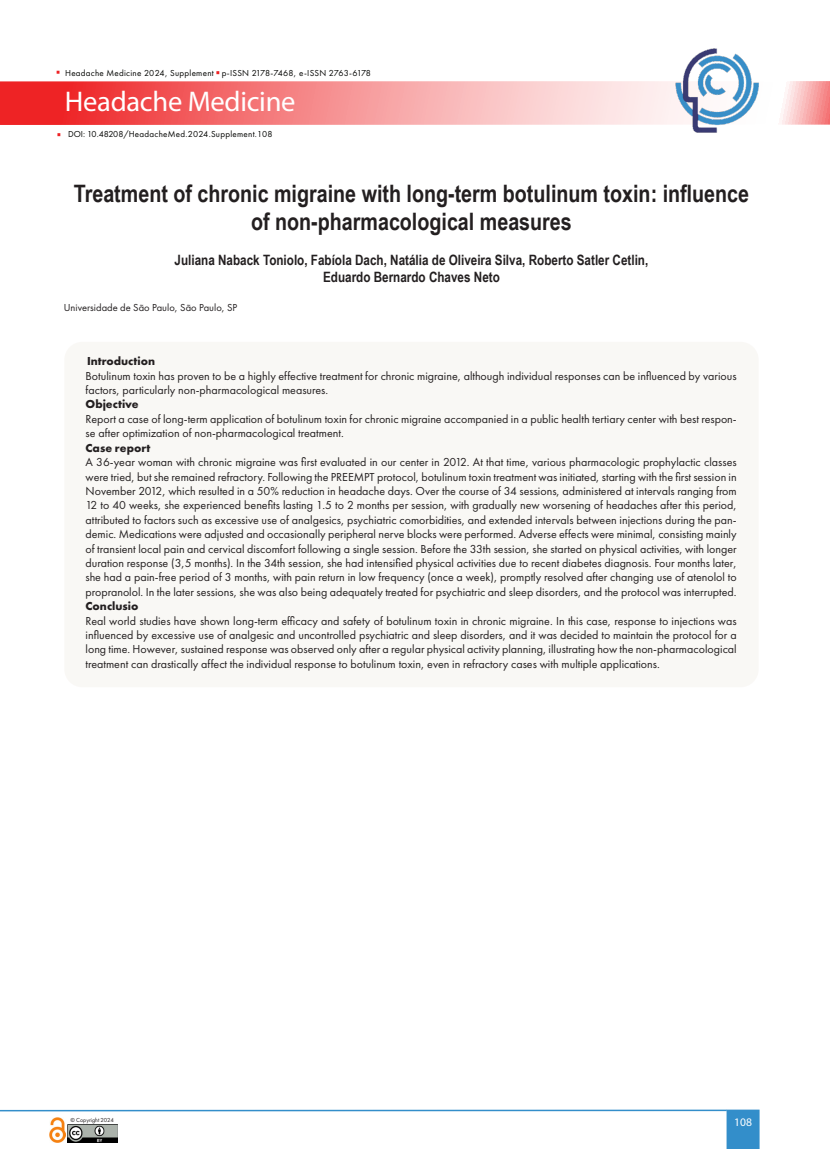
<style>
.page{position:relative;width:830px;height:1149px;background:#fff}
.page>*{position:absolute;margin:0;border:0;box-sizing:border-box;transform-origin:0 0}
.t1{font:28.5px "Myriad Pro";letter-spacing:-.01em;color:#fff}
.t2{font:700 24px/28.8px "Arial Narrow";color:#231f20;text-align:center}
.t3{font:700 14.25px "Arial Narrow";color:#231f20}
.t4{font:12px/14.4px "Futura PT";color:#231f20}
.t5{font:700 12px "Futura PT";color:#231f20}
.t6{font:11.55px "Myriad Pro";color:#fff}
.t7{font:10.5px "Futura PT";color:#231f20}
.t8{font:9px "Futura PT";letter-spacing:.03em;color:#040503}
.t9{font:6px "Futura PT";letter-spacing:-.005em;color:#231f20}
.s1{font-style:inherit}
</style>
<div class="page">
<svg style="left:0;top:81px;width:829px;height:44px;background:#f69394"></svg>
<svg style="left:726px;top:1109px;width:33px;height:39px"></svg>
<hr style="left:0;top:1109px;width:726px;height:1px;background:#338eca">
<img style="left:67px;top:1124px;width:50px;height:18px">
<img style="left:49px;top:1117px;width:17px;height:25px">
<img style="left:674px;top:48px;width:85px;height:85px">
<div style="left:64px;top:342px;width:694px;height:345px;background:#f9f8f5;border-radius:18px"></div>
<p class="t8" style="left:65px;top:67px;width:307px">Headache Medicine 2024, Supplement p-ISSN 2178-7468, e-ISSN 2763-6178</p>
<h1 class="t1" style="left:65px;top:84px;width:232px">Headache Medicine</h1>
<p class="t8" style="left:68px;top:128px;width:206px"><span class="s1">DOI: 10.48208/</span>HeadacheMed.2024.Supplement.108</p>
<p class="t2" style="left:74px;top:177px;width:676px">Treatment of chronic migraine with long-term botulinum toxin: influence of non-pharmacological measures</p>
<p class="t3" style="left:174px;top:249px;width:475px">Juliana Naback Toniolo, Fabíola Dach, Natália de Oliveira Silva, Roberto Satler Cetlin,</p>
<p class="t3" style="left:323px;top:266px;width:178px">Eduardo Bernardo Chaves Neto</p>
<p class="t7" style="left:64px;top:301px;width:175px">Universidade de São Paulo, São Paulo, SP</p>
<p class="t5" style="left:87px;top:353px;width:69px">Introduction</p>
<p class="t4" style="left:85px;top:368px;width:652px">Botulinum toxin has proven to be a highly effective treatment for chronic migraine, although individual responses can be influenced by various factors, particularly non-pharmacological measures.</p>
<p class="t5" style="left:85px;top:396px;width:55px">Objective</p>
<p class="t4" style="left:85px;top:411px;width:652px">Report a case of long-term application of botulinum toxin for chronic migraine accompanied in a public health tertiary center with best respon&shy;se after optimization of non-pharmacological treatment.</p>
<p class="t5" style="left:85px;top:440px;width:66px">Case report</p>
<p class="t4" style="left:85px;top:454px;width:652px;text-align:justify">A 36-year woman with chronic migraine was first evaluated in our center in 2012. At that time, various pharmacologic prophylactic classes were tried, but she remained refractory. Following the PREEMPT protocol, botulinum toxin treatment was initiated, starting with the first session in November 2012, which resulted in a 50% reduction in headache days. Over the course of 34 sessions, administered at intervals ranging from 12 to 40 weeks, she experienced benefits lasting 1.5 to 2 months per session, with gradually new worsening of headaches after this period, attributed to factors such as excessive use of analgesics, psychiatric comorbidities, and extended intervals between injections during the pan&shy;demic. Medications were adjusted and occasionally peripheral nerve blocks were performed. Adverse effects were minimal, consisting mainly of transient local pain and cervical discomfort following a single session. Before the 33th session, she started on physical activities, with longer duration response (3,5 months). In the 34th session, she had intensified physical activities due to recent diabetes diagnosis. Four months later, she had a pain-free period of 3 months, with pain return in low frequency (once a week), promptly resolved after changing use of atenolol to propranolol. In the later sessions, she was also being adequately treated for psychiatric and sleep disorders, and the protocol was interrupted.</p>
<p class="t5" style="left:85px;top:598px;width:54px">Conclusio</p>
<p class="t4" style="left:85px;top:613px;width:652px;text-align:justify">Real world studies have shown long-term efficacy and safety of botulinum toxin in chronic migraine. In this case, response to injections was influenced by excessive use of analgesic and uncontrolled psychiatric and sleep disorders, and it was decided to maintain the protocol for a long time. However, sustained response was observed only after a regular physical activity planning, illustrating how the non-pharmacological treatment can drastically affect the individual response to botulinum toxin, even in refractory cases with multiple applications.</p>
<p class="t9" style="left:70px;top:1115px;width:45px">© Copyright 2024</p>
<p class="t6" style="left:733px;top:1114px;width:19px">108</p>
</div>
